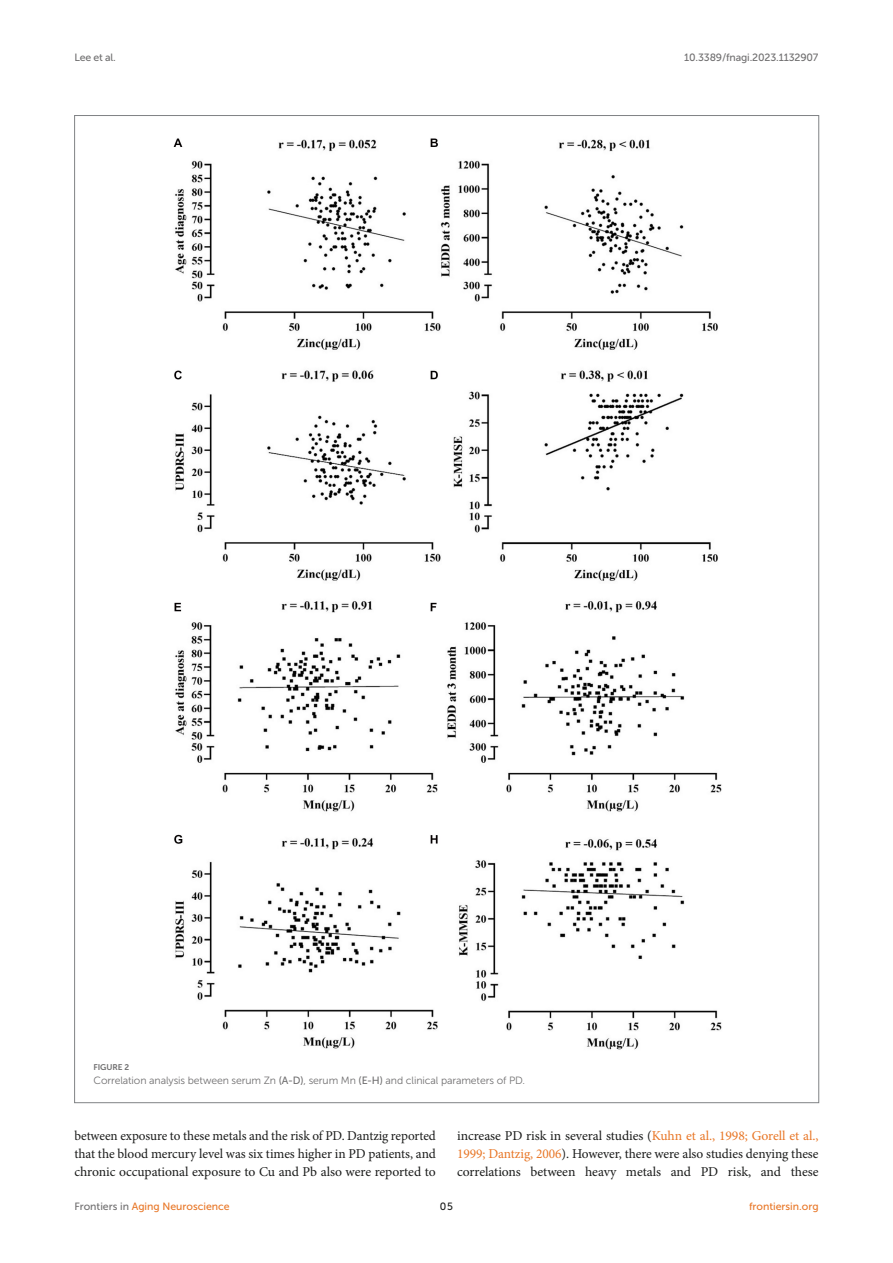
<style>
.page{position:relative;width:893px;height:1263px;background:#fff}
.page>*{position:absolute;margin:0;border:0;box-sizing:border-box;transform-origin:0 0}
.TEXT{font:13.5px/18px "Minion Pro";letter-spacing:-.005em;color:#1b1c1b;text-align:justify}
.FIG_LEG{font:10.5px "Museo Sans 300";letter-spacing:-.01em;color:#706f70}
.t1{font:10.5px "Museo Sans 500";color:#e87626}
.t2{font:10.5px "Museo Sans 500";letter-spacing:-.015em;color:#706f70}
.t3{font:10.5px "Museo Sans 500";color:#1b1c1b}
.FIG_HD{font:8.25px "Museo Sans 700";letter-spacing:-.01em;color:#706f70}
.s1{font-family:"Museo Sans 500"}
.s2{color:#e87626}
.s3{color:#706f70}
</style>
<div class="page">
<img style="left:173px;top:138px;width:549px;height:912px">
<p class="t2" style="left:74px;top:51px;width:43px">Lee et al.</p>
<p class="t2" style="left:684px;top:51px;width:136px">10.3389/fnagi.2023.1132907</p>
<p class="FIG_HD" style="left:94px;top:1063px;width:37px">FIGURE 2</p>
<p class="FIG_LEG" style="left:94px;top:1074px;width:433px">Correlation analysis between serum Zn <span class="s1">(A-D)</span>, serum Mn <span class="s1">(E-H)</span> and clinical parameters of PD.</p>
<p class="TEXT" style="left:74px;top:1127px;width:363px">between exposure to these metals and the risk of PD. Dantzig reported that the blood mercury level was six times higher in PD patients, and chronic occupational exposure to Cu and Pb also were reported to</p>
<p class="TEXT" style="left:457px;top:1127px;width:363px">increase PD risk in several studies (<span class="s2">Kuhn et al., 1998; Gorell et al., 1999; Dantzig, 2006</span>). However, there were also studies denying these correlations between heavy metals and PD risk, and these</p>
<p class="t1" style="left:74px;top:1200px;width:157px"><span class="s3">Frontiers in</span> Aging Neuroscience</p>
<p class="t3" style="left:440px;top:1200px;width:14px">05</p>
<p class="t1" style="left:749px;top:1200px;width:71px">frontiersin.org</p>
</div>
